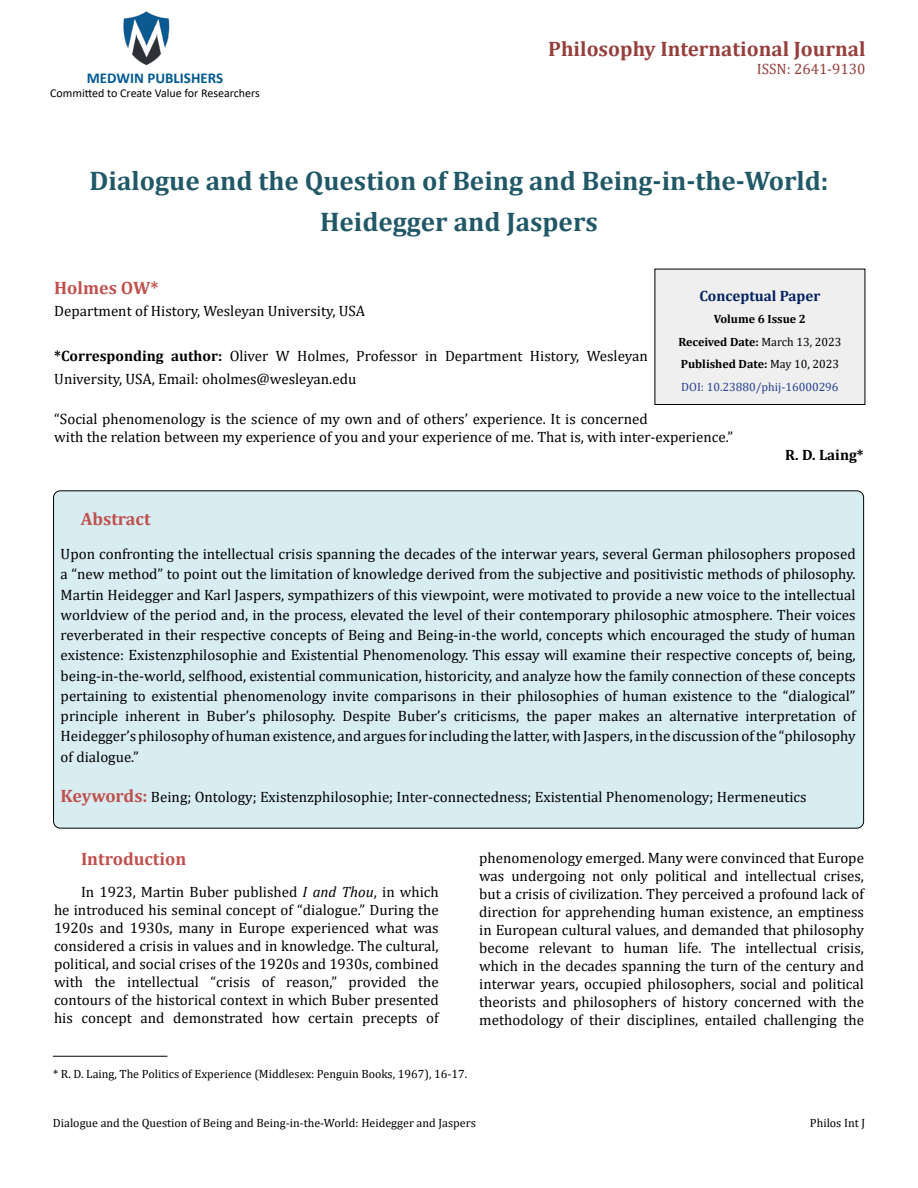
<style>
.page{position:relative;width:918px;height:1188px;background:#fff}
.page>*{position:absolute;margin:0;border:0;box-sizing:border-box;transform-origin:0 0}
.t1{font:700 27px/40.5px "Cambria";color:#215868;text-align:center}
.t2{font:700 21px "Cambria";color:#953f3c}
.t3{font:700 18px "Cambria";color:#c0504d}
.t4{font:15px/18px "Cambria";color:#000;text-align:justify}
.t5{font:700 15px "Calibri";color:#005991}
.t6{font:700 15px "Cambria";color:#002060}
.t7{font:15px "Cambria";color:#953f3c}
.t8{font:700 15px "Cambria";color:#000}
.t9{font:12px "Cambria";color:#000}
.t10{font:700 12px/22.5px "Cambria";color:#000;text-align:center}
.t11{font:12px "Calibri";color:#000}
.s1{font-weight:700}
.s2{font-weight:400}
.s3{font-weight:400;color:#25408f}
.s4{font-weight:700;font-size:18px;color:#c0504d}
.s5{font-style:italic}
</style>
<div class="page">
<img style="left:123px;top:11px;width:47px;height:55px">
<div style="left:655px;top:269px;width:210px;height:135px;background:#efefef"></div>
<div style="left:655px;top:269px;width:210px;height:136px;border:1px solid #000"></div>
<div style="left:54px;top:491px;width:810px;height:337px;background:#d8edf2;border-radius:7px"></div>
<hr style="left:53px;top:1056px;width:114px;height:1px;background:#000">
<p class="t5" style="left:87px;top:67px;width:138px">MEDWIN PUBLISHERS</p>
<p class="t11" style="left:50px;top:85px;width:211px">Committed to Create Value for Researchers</p>
<h2 class="t2" style="left:548px;top:34px;width:319px">Philosophy International Journal</h2>
<p class="t7" style="left:757px;top:60px;width:110px">ISSN: 2641-9130</p>
<h1 class="t1" style="left:90px;top:160px;width:740px">Dialogue and the Question of Being and Being-in-the-World:<br>Heidegger and Jaspers</h1>
<p class="t3" style="left:54px;top:275px;width:106px">Holmes OW*</p>
<p class="t4" style="left:54px;top:302px;width:312px">Department of History, Wesleyan University, USA</p>
<p class="t4" style="left:54px;top:345px;width:595px;line-height:22.5px"><span class="s1">*Corresponding author:</span> Oliver W Holmes, Professor in Department History, Wesleyan<br>University, USA, Email: oholmes@wesleyan.edu</p>
<p class="t4" style="left:54px;top:410px;width:680px">“Social phenomenology is the science of my own and of others’ experience. It is concerned<br>with the relation between my experience of you and your experience of me. That is, with inter-experience.”</p>
<p class="t6" style="left:699px;top:285px;width:123px">Conceptual Paper</p>
<p class="t10" style="left:678px;top:307px;width:165px">Volume 6 Issue 2<br>Received Date: <span class="s2">March 13, 2023<br></span>Published Date: <span class="s2">May 10, 2023<br></span><span class="s3">DOI: 10.23880/phij-16000296</span></p>
<p class="t8" style="left:785px;top:445px;width:80px">R. D. Laing*</p>
<p class="t3" style="left:81px;top:507px;width:71px">Abstract</p>
<p class="t4" style="left:61px;top:544px;width:797px;line-height:20.2px">Upon confronting the intellectual crisis spanning the decades of the interwar years, several German philosophers proposed a “new method” to point out the limitation of knowledge derived from the subjective and positivistic methods of philosophy.<br>Martin Heidegger and Karl Jaspers, sympathizers of this viewpoint, were motivated to provide a new voice to the intellectual worldview of the period and, in the process, elevated the level of their contemporary philosophic atmosphere. Their voices reverberated in their respective concepts of Being and Being-in-the world, concepts which encouraged the study of human existence: Existenzphilosophie and Existential Phenomenology. This essay will examine their respective concepts of, being, being-in-the-world, selfhood, existential communication, historicity, and analyze how the family connection of these concepts pertaining to existential phenomenology invite comparisons in their philosophies of human existence to the “dialogical” principle inherent in Buber’s philosophy. Despite Buber’s criticisms, the paper makes an alternative interpretation of Heidegger’s philosophy of human existence, and argues for including the latter, with Jaspers, in the discussion of the “philosophy of dialogue.”</p>
<p class="t4" style="left:61px;top:788px;width:748px"><span class="s4">Keywords:</span> Being; Ontology; Existenzphilosophie; Inter-connectedness; Existential Phenomenology; Hermeneutics</p>
<p class="t3" style="left:81px;top:846px;width:107px">Introduction</p>
<p class="t4" style="left:54px;top:882px;width:386px;text-indent:27px">In 1923, Martin Buber published <span class="s5">I and Thou</span>, in which he introduced his seminal concept of “dialogue.” During the 1920s and 1930s, many in Europe experienced what was considered a crisis in values and in knowledge. The cultural, political, and social crises of the 1920s and 1930s, combined with the intellectual “crisis of reason,” provided the contours of the historical context in which Buber presented his concept and demonstrated how certain precepts of</p>
<p class="t4" style="left:479px;top:849px;width:386px">phenomenology emerged. Many were convinced that Europe was undergoing not only political and intellectual crises, but a crisis of civilization. They perceived a profound lack of direction for apprehending human existence, an emptiness in European cultural values, and demanded that philosophy become relevant to human life. The intellectual crisis, which in the decades spanning the turn of the century and interwar years, occupied philosophers, social and political theorists and philosophers of history concerned with the methodology of their disciplines, entailed challenging the</p>
<p class="t9" style="left:53px;top:1067px;width:416px">* R. D. Laing, The Politics of Experience (Middlesex: Penguin Books, 1967), 16-17.</p>
<p class="t9" style="left:53px;top:1116px;width:424px">Dialogue and the Question of Being and Being-in-the-World: Heidegger and Jaspers</p>
<p class="t9" style="left:810px;top:1116px;width:57px">Philos Int J</p>
</div>
